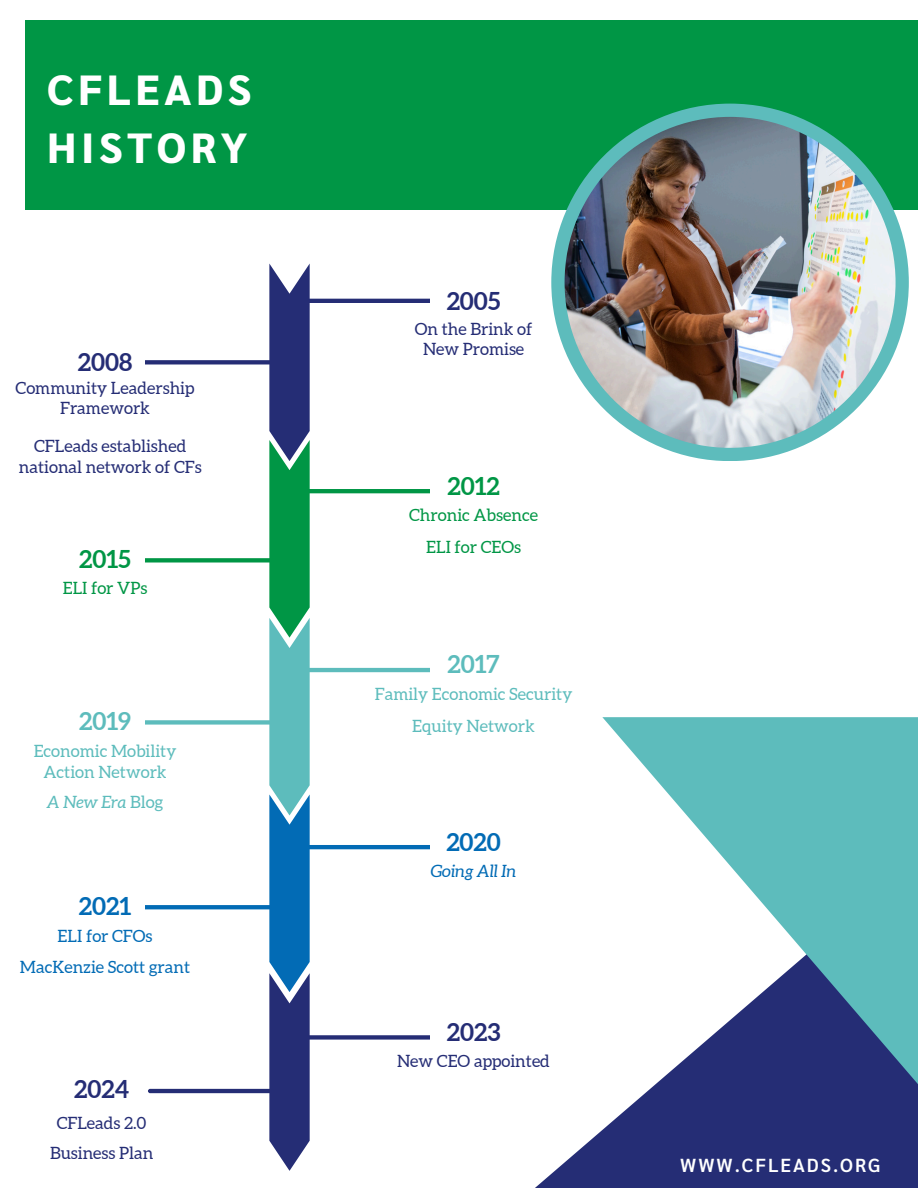
<style>
.page{position:relative;width:918px;height:1188px;background:#fff}
.page>*{position:absolute;margin:0;border:0;box-sizing:border-box;transform-origin:0 0}
.t1{font:800 42.15px/58.5px "Sarabun";letter-spacing:.105em;color:#fff}
.t2{font:700 24.6px "Aleo";color:#252d75}
.t3{font:700 24.6px "Aleo";color:#009645}
.t4{font:700 24.6px "Aleo";color:#5dbcbc}
.t5{font:700 24.6px "Aleo";color:#026bb5}
.t6{font:600 18.9px "Sarabun";letter-spacing:.105em;color:#fff}
.t7{font:16.95px/20.2px "Aleo";color:#252d75;text-align:center}
.t8{font:16.95px/20.7px "Aleo";color:#5dbcbc;text-align:center}
.t9{font:16.95px "Aleo";color:#009645}
.t10{font:16.95px "Aleo";color:#026bb5}
.t11{font:italic 16.95px "Aleo";color:#5dbcbc}
.t12{font:italic 16.95px "Aleo";color:#026bb5}
.s1{font-style:normal}
</style>
<div class="page">
<div style="left:25px;top:20px;width:893px;height:190px;background:#009645"></div>
<div style="left:551px;top:104px;width:358px;height:357px;background:#5dbcbc;border-radius:50%"></div>
<img style="left:565px;top:117px;width:331px;height:331px;border-radius:50%">
<svg style="left:535px;top:1104px;width:383px;height:84px;fill:#252d75"></svg>
<svg style="left:602px;top:717px;width:316px;height:387px;fill:#5dbcbc"></svg>
<svg style="left:146px;top:264px;width:283px;height:907px"></svg>
<h2 class="t1" style="left:47px;top:58px;width:206px">CFLEADS<br>HISTORY</h2>
<p class="t2" style="left:78px;top:348px;width:56px">2008</p>
<p class="t7" style="left:16px;top:378px;width:181px">Community Leadership<br>Framework</p>
<p class="t7" style="left:19px;top:436px;width:184px">CFLeads established national network of CFs</p>
<p class="t3" style="left:79px;top:545px;width:53px">2015</p>
<h2 class="t9" style="left:63px;top:579px;width:86px">ELI for VPs</h2>
<p class="t2" style="left:447px;top:287px;width:55px">2005</p>
<h2 class="t7" style="left:415px;top:319px;width:119px">On the Brink of<br>New Promise</h2>
<h2 class="t3" style="left:447px;top:472px;width:54px">2012</h2>
<p class="t9" style="left:409px;top:506px;width:130px">Chronic Absence</p>
<p class="t9" style="left:426px;top:537px;width:96px">ELI for CEOs</p>
<p class="t4" style="left:447px;top:650px;width:54px">2017</p>
<p class="t8" style="left:375px;top:684px;width:199px">Family Economic Security</p>
<h2 class="t4" style="left:79px;top:707px;width:53px">2019</h2>
<p class="t8" style="left:412px;top:715px;width:124px">Equity Network</p>
<p class="t8" style="left:34px;top:741px;width:144px">Economic Mobility<br>Action Network</p>
<p class="t11" style="left:47px;top:792px;width:118px">A New Era <span class="s1">Blog</span></p>
<h2 class="t5" style="left:446px;top:828px;width:56px">2020</h2>
<h2 class="t12" style="left:431px;top:861px;width:87px">Going All In</h2>
<h2 class="t5" style="left:79px;top:892px;width:54px">2021</h2>
<h3 class="t10" style="left:58px;top:926px;width:96px">ELI for CFOs</h3>
<p class="t10" style="left:20px;top:957px;width:172px">MacKenzie Scott grant</p>
<p class="t2" style="left:74px;top:1075px;width:56px">2024</p>
<p class="t7" style="left:57px;top:1113px;width:91px">CFLeads 2.0</p>
<p class="t7" style="left:50px;top:1143px;width:105px">Business Plan</p>
<p class="t2" style="left:447px;top:1018px;width:55px">2023</p>
<p class="t7" style="left:397px;top:1051px;width:154px">New CEO appointed</p>
<p class="t6" style="left:680px;top:1152px;width:202px">WWW.CFLEADS.ORG</p>
</div>
